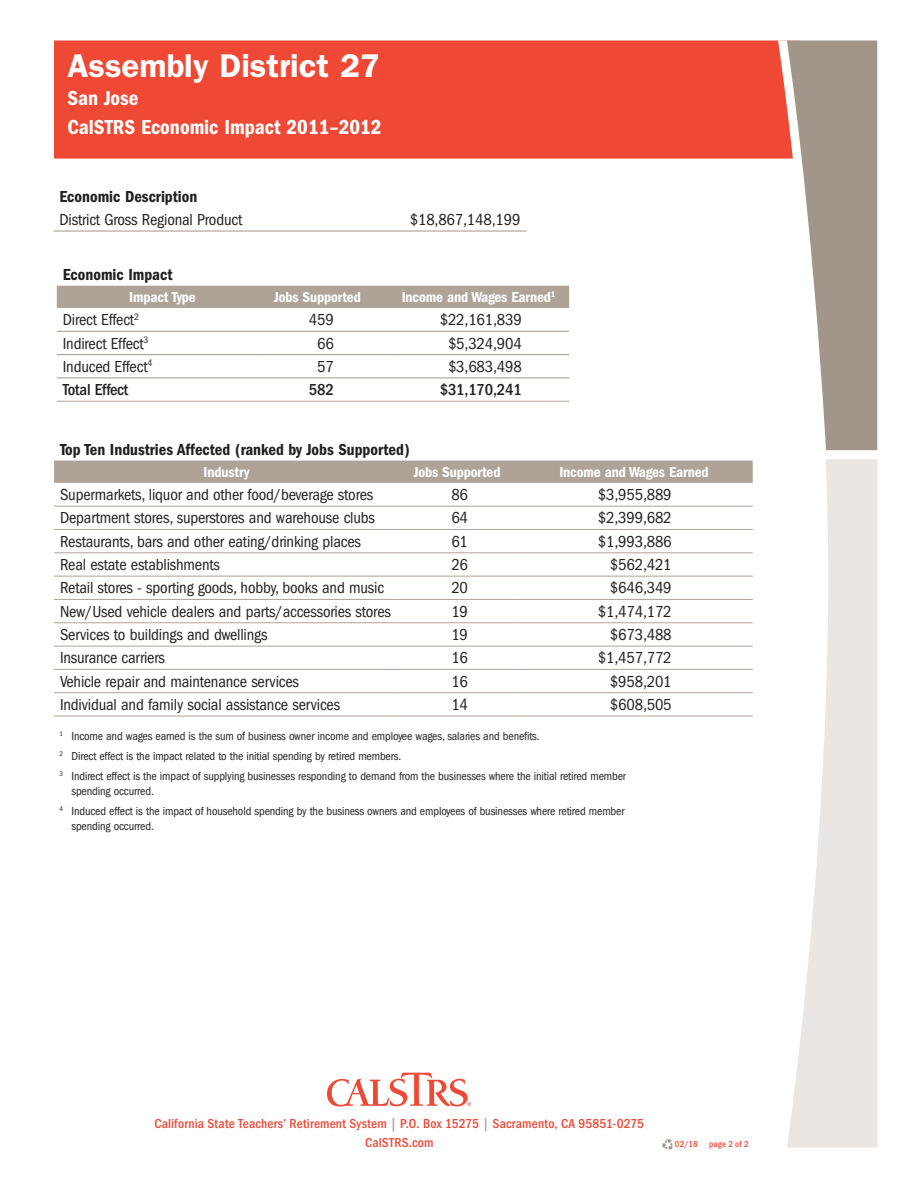
<style>
.page{position:relative;width:918px;height:1188px;background:#fff}
.page>*{position:absolute;margin:0;border:0;box-sizing:border-box;transform-origin:0 0}
.Header1_inserts{font:600 33px "ITC Franklin Gothic Std";color:#fff}
.Header1_inserts-2{font:21px "ITC Franklin Gothic Std Dm Cd";color:#fff}
.chart_copy_2{font:condensed 16.5px "ITC Franklin Gothic Std";letter-spacing:-.01em;color:#231f20}
.Subhead2{font:16.5px "ITC Franklin Gothic Std Dm Cd";color:#231f20}
.chart_copy_2-2{font:500 condensed 16.5px "ITC Franklin Gothic Std";letter-spacing:-.01em;color:#231f20}
.chart_hed{font:15px "ITC Franklin Gothic Std Dm Cd";letter-spacing:-.01em;color:#fff}
.SubHeading_1{font:500 condensed 13.5px/19.5px "ITC Franklin Gothic Std";letter-spacing:.015em;color:#ef4835;text-align:center}
.chart_copy_2-3{font:condensed 12px/14.4px "ITC Franklin Gothic Std";letter-spacing:-.01em;color:#231f20}
.SubHeading_1-2{font:500 condensed 9px "ITC Franklin Gothic Std";letter-spacing:.02em;color:#ef4835}
.s1{color:#afa398}
</style>
<div class="page">
<svg style="left:327px;top:1073px;width:144px;height:34px"></svg>
<div style="left:54px;top:40px;width:724px;height:119px;background:#ef4835"></div>
<svg style="left:778px;top:40px;width:99px;height:410px"></svg>
<svg style="left:662px;top:1139px;width:11px;height:11px"></svg>
<hr style="left:53px;top:231px;width:346px;height:1px;background:#a19689">
<hr style="left:399px;top:231px;width:127px;height:1px;background:#a19689">
<div style="left:57px;top:286px;width:512px;height:22px;background:#afa398"></div>
<hr style="left:57px;top:331px;width:211px;height:1px;background:#a19689">
<hr style="left:268px;top:331px;width:120px;height:1px;background:#a19689">
<hr style="left:388px;top:331px;width:181px;height:1px;background:#a19689">
<hr style="left:57px;top:354px;width:211px;height:1px;background:#a19689">
<hr style="left:268px;top:354px;width:120px;height:1px;background:#a19689">
<hr style="left:388px;top:354px;width:181px;height:1px;background:#a19689">
<hr style="left:57px;top:378px;width:211px;height:1px;background:#a19689">
<hr style="left:268px;top:378px;width:120px;height:1px;background:#a19689">
<hr style="left:388px;top:378px;width:181px;height:1px;background:#a19689">
<hr style="left:57px;top:401px;width:211px;height:1px;background:#afa398">
<hr style="left:268px;top:401px;width:120px;height:1px;background:#afa398">
<hr style="left:388px;top:401px;width:181px;height:1px;background:#afa398">
<div style="left:54px;top:461px;width:699px;height:22px;background:#afa398"></div>
<hr style="left:54px;top:506px;width:345px;height:1px;background:#afa398">
<hr style="left:399px;top:506px;width:116px;height:1px;background:#afa398">
<hr style="left:515px;top:506px;width:238px;height:1px;background:#afa398">
<hr style="left:54px;top:529px;width:345px;height:1px;background:#afa398">
<hr style="left:399px;top:529px;width:116px;height:1px;background:#afa398">
<hr style="left:515px;top:529px;width:238px;height:1px;background:#afa398">
<hr style="left:54px;top:552px;width:345px;height:1px;background:#afa398">
<hr style="left:399px;top:552px;width:116px;height:1px;background:#afa398">
<hr style="left:515px;top:552px;width:238px;height:1px;background:#afa398">
<hr style="left:54px;top:576px;width:345px;height:1px;background:#afa398">
<hr style="left:399px;top:576px;width:116px;height:1px;background:#afa398">
<hr style="left:515px;top:576px;width:238px;height:1px;background:#afa398">
<hr style="left:54px;top:599px;width:345px;height:1px;background:#afa398">
<hr style="left:399px;top:599px;width:116px;height:1px;background:#afa398">
<hr style="left:515px;top:599px;width:238px;height:1px;background:#afa398">
<hr style="left:54px;top:622px;width:345px;height:1px;background:#afa398">
<hr style="left:399px;top:622px;width:116px;height:1px;background:#afa398">
<hr style="left:515px;top:622px;width:238px;height:1px;background:#afa398">
<hr style="left:54px;top:646px;width:345px;height:1px;background:#afa398">
<hr style="left:399px;top:646px;width:116px;height:1px;background:#afa398">
<hr style="left:515px;top:646px;width:238px;height:1px;background:#afa398">
<hr style="left:54px;top:669px;width:345px;height:1px;background:#afa398">
<hr style="left:399px;top:669px;width:116px;height:1px;background:#afa398">
<hr style="left:515px;top:669px;width:238px;height:1px;background:#afa398">
<hr style="left:54px;top:692px;width:345px;height:1px;background:#afa398">
<hr style="left:399px;top:692px;width:116px;height:1px;background:#afa398">
<hr style="left:515px;top:692px;width:238px;height:1px;background:#afa398">
<hr style="left:54px;top:716px;width:345px;height:1px;background:#afa398">
<hr style="left:399px;top:716px;width:116px;height:1px;background:#afa398">
<hr style="left:515px;top:716px;width:238px;height:1px;background:#afa398">
<svg style="left:787px;top:459px;width:91px;height:689px;fill:#eae6e3"></svg>
<p class="Header1_inserts" style="left:68px;top:46px;width:314px">Assembly District 27</p>
<p class="Header1_inserts-2" style="left:68px;top:86px;width:72px">San Jose</p>
<p class="Header1_inserts-2" style="left:68px;top:115px;width:316px">CalSTRS Economic Impact 2011–2012</p>
<p class="Subhead2" style="left:59px;top:187px;width:139px">Economic Description</p>
<p class="chart_copy_2" style="left:59px;top:210px;width:184px">District Gross Regional Product</p>
<p class="chart_copy_2" style="left:410px;top:210px;width:112px">$18,867,148,199</p>
<p class="Subhead2" style="left:63px;top:265px;width:111px">Economic Impact</p>
<p class="chart_hed" style="left:129px;top:288px;width:68px">Impact Type</p>
<p class="chart_hed" style="left:274px;top:288px;width:88px">Jobs Supported</p>
<p class="chart_hed" style="left:402px;top:288px;width:155px">Income and Wages Earned<sup>1</sup></p>
<p class="chart_copy_2" style="left:63px;top:311px;width:78px">Direct Effect<sup>2</sup></p>
<p class="chart_copy_2" style="left:309px;top:311px;width:26px">459</p>
<p class="chart_copy_2" style="left:440px;top:311px;width:84px">$22,161,839</p>
<p class="chart_copy_2" style="left:63px;top:334px;width:87px">Indirect Effect<sup>3</sup></p>
<p class="chart_copy_2" style="left:317px;top:334px;width:18px">66</p>
<p class="chart_copy_2" style="left:448px;top:334px;width:75px">$5,324,904</p>
<p class="chart_copy_2" style="left:63px;top:357px;width:91px">Induced Effect<sup>4</sup></p>
<p class="chart_copy_2" style="left:317px;top:357px;width:18px">57</p>
<p class="chart_copy_2" style="left:448px;top:357px;width:75px">$3,683,498</p>
<p class="chart_copy_2-2" style="left:63px;top:380px;width:67px">Total Effect</p>
<p class="chart_copy_2-2" style="left:309px;top:380px;width:26px">582</p>
<p class="chart_copy_2-2" style="left:440px;top:380px;width:84px">$31,170,241</p>
<p class="Subhead2" style="left:60px;top:440px;width:351px">Top Ten Industries Affected (ranked by Jobs Supported)</p>
<p class="chart_hed" style="left:204px;top:463px;width:47px">Industry</p>
<p class="chart_hed" style="left:414px;top:463px;width:88px">Jobs Supported</p>
<p class="chart_hed" style="left:559px;top:463px;width:151px">Income and Wages Earned</p>
<p class="chart_copy_2" style="left:60px;top:485px;width:315px">Supermarkets, liquor and other food/beverage stores</p>
<p class="chart_copy_2" style="left:451px;top:485px;width:18px">86</p>
<p class="chart_copy_2" style="left:598px;top:485px;width:75px">$3,955,889</p>
<p class="chart_copy_2" style="left:60px;top:509px;width:317px">Department stores, superstores and warehouse clubs</p>
<p class="chart_copy_2" style="left:451px;top:509px;width:18px">64</p>
<p class="chart_copy_2" style="left:598px;top:509px;width:75px">$2,399,682</p>
<p class="chart_copy_2" style="left:60px;top:532px;width:302px">Restaurants, bars and other eating/drinking places</p>
<p class="chart_copy_2" style="left:451px;top:532px;width:18px">61</p>
<p class="chart_copy_2" style="left:598px;top:532px;width:75px">$1,993,886</p>
<p class="chart_copy_2" style="left:60px;top:555px;width:162px">Real estate establishments</p>
<p class="chart_copy_2" style="left:451px;top:555px;width:18px">26</p>
<p class="chart_copy_2" style="left:610px;top:555px;width:63px">$562,421</p>
<p class="chart_copy_2" style="left:60px;top:579px;width:326px">Retail stores - sporting goods, hobby, books and music</p>
<p class="chart_copy_2" style="left:451px;top:579px;width:18px">20</p>
<p class="chart_copy_2" style="left:610px;top:579px;width:63px">$646,349</p>
<p class="chart_copy_2" style="left:60px;top:602px;width:332px">New/Used vehicle dealers and parts/accessories stores</p>
<p class="chart_copy_2" style="left:451px;top:602px;width:18px">19</p>
<p class="chart_copy_2" style="left:598px;top:602px;width:75px">$1,474,172</p>
<p class="chart_copy_2" style="left:60px;top:625px;width:209px">Services to buildings and dwellings</p>
<p class="chart_copy_2" style="left:451px;top:625px;width:18px">19</p>
<p class="chart_copy_2" style="left:610px;top:625px;width:63px">$673,488</p>
<p class="chart_copy_2" style="left:60px;top:649px;width:106px">Insurance carriers</p>
<p class="chart_copy_2" style="left:451px;top:649px;width:18px">16</p>
<p class="chart_copy_2" style="left:598px;top:649px;width:75px">$1,457,772</p>
<p class="chart_copy_2" style="left:60px;top:672px;width:241px">Vehicle repair and maintenance services</p>
<p class="chart_copy_2" style="left:451px;top:672px;width:18px">16</p>
<p class="chart_copy_2" style="left:610px;top:672px;width:63px">$958,201</p>
<p class="chart_copy_2" style="left:60px;top:695px;width:282px">Individual and family social assistance services</p>
<p class="chart_copy_2" style="left:451px;top:695px;width:18px">14</p>
<p class="chart_copy_2" style="left:610px;top:695px;width:63px">$608,505</p>
<p class="chart_copy_2-3" style="left:59px;top:729px;width:482px"><sup>1</sup> Income and wages earned is the sum of business owner income and employee wages, salaries and benefits.</p>
<p class="chart_copy_2-3" style="left:59px;top:749px;width:343px"><sup>2</sup> Direct effect is the impact related to the initial spending by retired members.</p>
<p class="chart_copy_2-3" style="left:71px;top:769px;width:556px;text-indent:-12px"><sup>3</sup> Indirect effect is the impact of supplying businesses responding to demand from the businesses where the initial retired member spending occurred.</p>
<p class="chart_copy_2-3" style="left:71px;top:804px;width:555px;text-indent:-12px"><sup>4</sup> Induced effect is the impact of household spending by the business owners and employees of businesses where retired member spending occurred.</p>
<p class="SubHeading_1" style="left:154px;top:1114px;width:491px">California State Teachers’ Retirement System <span class="s1">|</span> P.O. Box 15275 <span class="s1">|</span> Sacramento, CA 95851-0275<br>CalSTRS.com</p>
<p class="SubHeading_1-2" style="left:675px;top:1139px;width:24px">02/18</p>
<p class="SubHeading_1-2" style="left:709px;top:1139px;width:41px">page 2 of 2</p>
</div>
